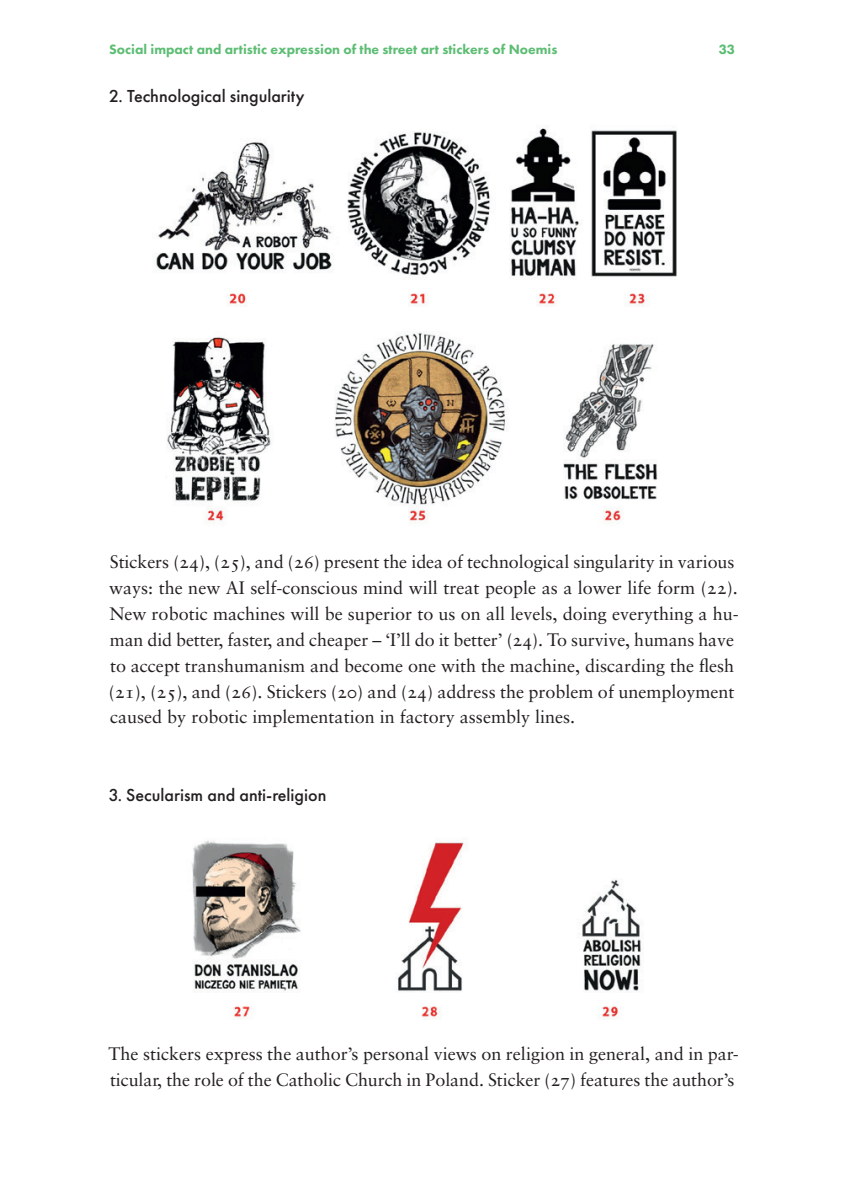
<style>
.page{position:relative;width:844px;height:1191px;background:#fff}
.page>*{position:absolute;margin:0;border:0;box-sizing:border-box;transform-origin:0 0}
.t1{font:18.03px/25.9px "Sabon LT Pro";color:#231f20}
.t2{font:500 18.03px "Futura PT";color:#231f20}
.t3{font:800 14px "Futura PT";color:#5cbd73}
</style>
<div class="page">
<img style="left:156px;top:128px;width:521px;height:396px">
<img style="left:192px;top:840px;width:450px;height:180px">
<p class="t3" style="left:109px;top:41px;width:449px">Social impact and artistic expression of the street art stickers of Noemis</p>
<p class="t3" style="left:718px;top:41px;width:17px">33</p>
<p class="t2" style="left:109px;top:85px;width:197px">2. Technological singularity</p>
<p class="t1" style="left:109px;top:548px;width:631px">Stickers (24), (25), and (26) present the idea of technological singularity in various ways: the new AI self-conscious mind will treat people as a lower life form (22).<br>New robotic machines will be superior to us on all levels, doing everything a hu&shy;man did better, faster, and cheaper – ‘I’ll do it better’ (24). To survive, humans have to accept transhumanism and become one with the machine, discarding the flesh (21), (25), and (26). Stickers (20) and (24) address the problem of unemployment caused by robotic implementation in factory assembly lines.</p>
<p class="t2" style="left:109px;top:784px;width:219px">3. Secularism and anti-religion</p>
<p class="t1" style="left:108px;top:1040px;width:631px">The stickers express the author’s personal views on religion in general, and in par&shy;ticular, the role of the Catholic Church in Poland. Sticker (27) features the author’s</p>
</div>
